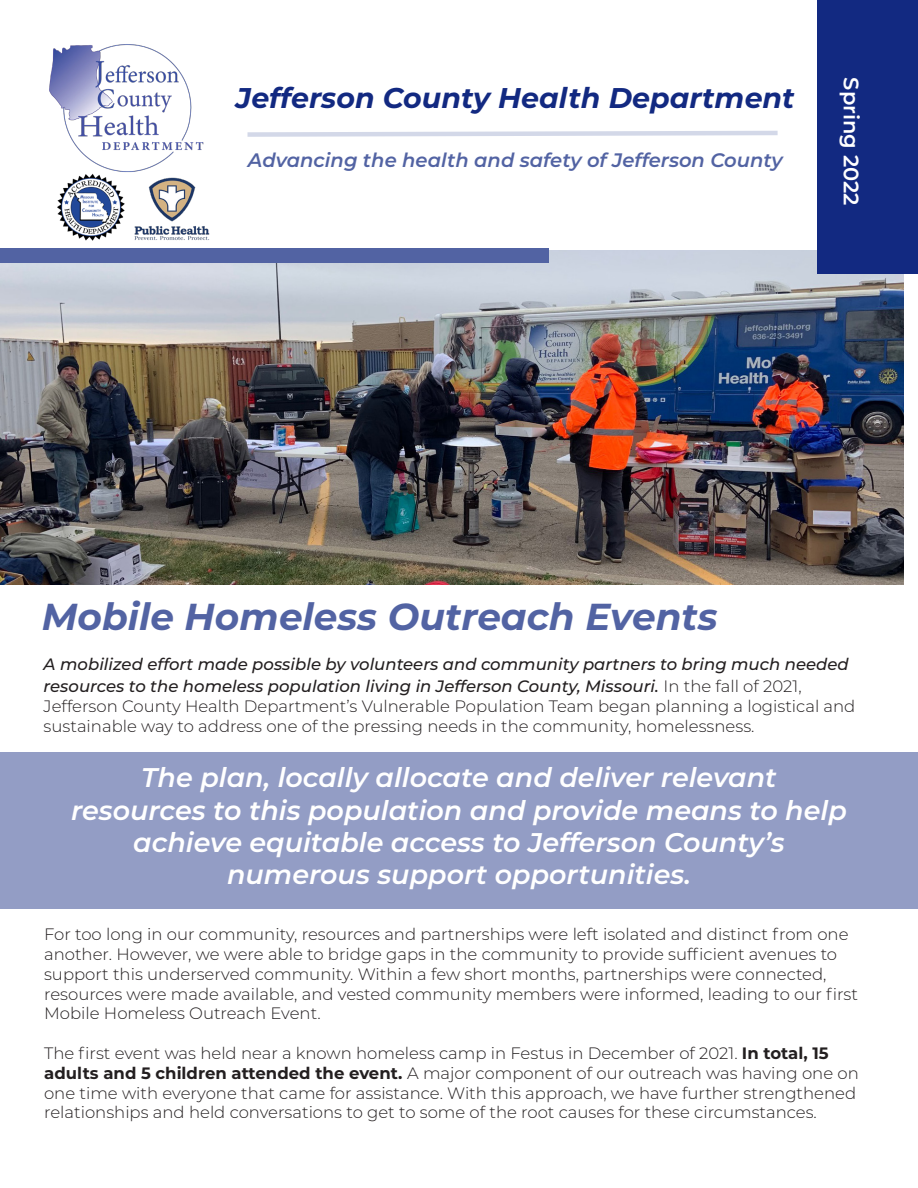
<style>
.page{position:relative;width:918px;height:1188px;background:#fff}
.page>*{position:absolute;margin:0;border:0;box-sizing:border-box;transform-origin:0 0}
.t1{font:italic 700 37.5px "Montserrat";color:#5263a3}
.t2{font:italic 700 28.5px "Montserrat";color:#122981}
.t3{font:italic 600 27px/32.4px "Montserrat";color:#fff;text-align:center}
.t4{font:600 21px "Montserrat";color:#fff}
.t5{font:italic 600 19.5px "Montserrat";color:#5263a3}
.t6{font:300 16.5px/19.8px "Montserrat";color:#231f20}
.t7{font:italic 500 16.5px/21.6px "Montserrat";color:#231f20}
.s1{font-weight:300;font-style:normal}
.s2{font-weight:700}
</style>
<div class="page">
<img style="left:0;top:250px;width:904px;height:335px">
<div style="left:817px;top:0;width:101px;height:274px;background:#122981"></div>
<div style="left:0;top:248px;width:549px;height:15px;background:#5263a3"></div>
<img style="left:49px;top:44px;width:155px;height:126px">
<img style="left:143px;top:177px;width:67px;height:64px">
<img style="left:49px;top:148px;width:94px;height:93px">
<svg style="left:247px;top:130px;width:531px;height:7px"></svg>
<div style="left:0;top:752px;width:918px;height:157px;background:#939dc5"></div>
<p class="t2" style="left:236px;top:77px;width:560px">Jefferson County Health Department</p>
<p class="t5" style="left:248px;top:147px;width:536px">Advancing the health and safety of Jefferson County</p>
<p class="t4" style="left:866px;top:77px;width:129px;rotate:90deg">Spring 2022</p>
<p class="t1" style="left:42px;top:590px;width:678px">Mobile Homeless Outreach Events</p>
<p class="t7" style="left:44px;top:653px;width:807px">A mobilized effort made possible by volunteers and community partners to bring much needed resources to the homeless population living in Jefferson County, Missouri. <span class="s1">In the fall of 2021,</span></p>
<p class="t6" style="left:44px;top:695px;width:813px">Jefferson County Health Department’s Vulnerable Population Team began planning a logistical and sustainable way to address one of the pressing needs in the community, homelessness.</p>
<p class="t3" style="left:141px;top:760px;width:637px">The plan, locally allocate and deliver relevant</p>
<p class="t3" style="left:71px;top:793px;width:777px">resources to this population and provide means to help achieve equitable access to Jefferson County’s</p>
<p class="t3" style="left:227px;top:857px;width:465px">numerous support opportunities.</p>
<p class="t6" style="left:44px;top:924px;width:806px">For too long in our community, resources and partnerships were left isolated and distinct from one another. However, we were able to bridge gaps in the community to provide sufficient avenues to support this underserved community. Within a few short months, partnerships were connected,</p>
<p class="t6" style="left:44px;top:983px;width:816px">resources were made available, and vested community members were informed, leading to our first<br>Mobile Homeless Outreach Event.</p>
<p class="t6" style="left:44px;top:1043px;width:816px">The first event was held near a known homeless camp in Festus in December of 2021. <span class="s2">In total, 15 adults and 5 children attended the event.</span> A major component of our outreach was having one on one time with everyone that came for assistance. With this approach, we have further strengthened</p>
<p class="t6" style="left:44px;top:1102px;width:774px">relationships and held conversations to get to some of the root causes for these circumstances.</p>
</div>
